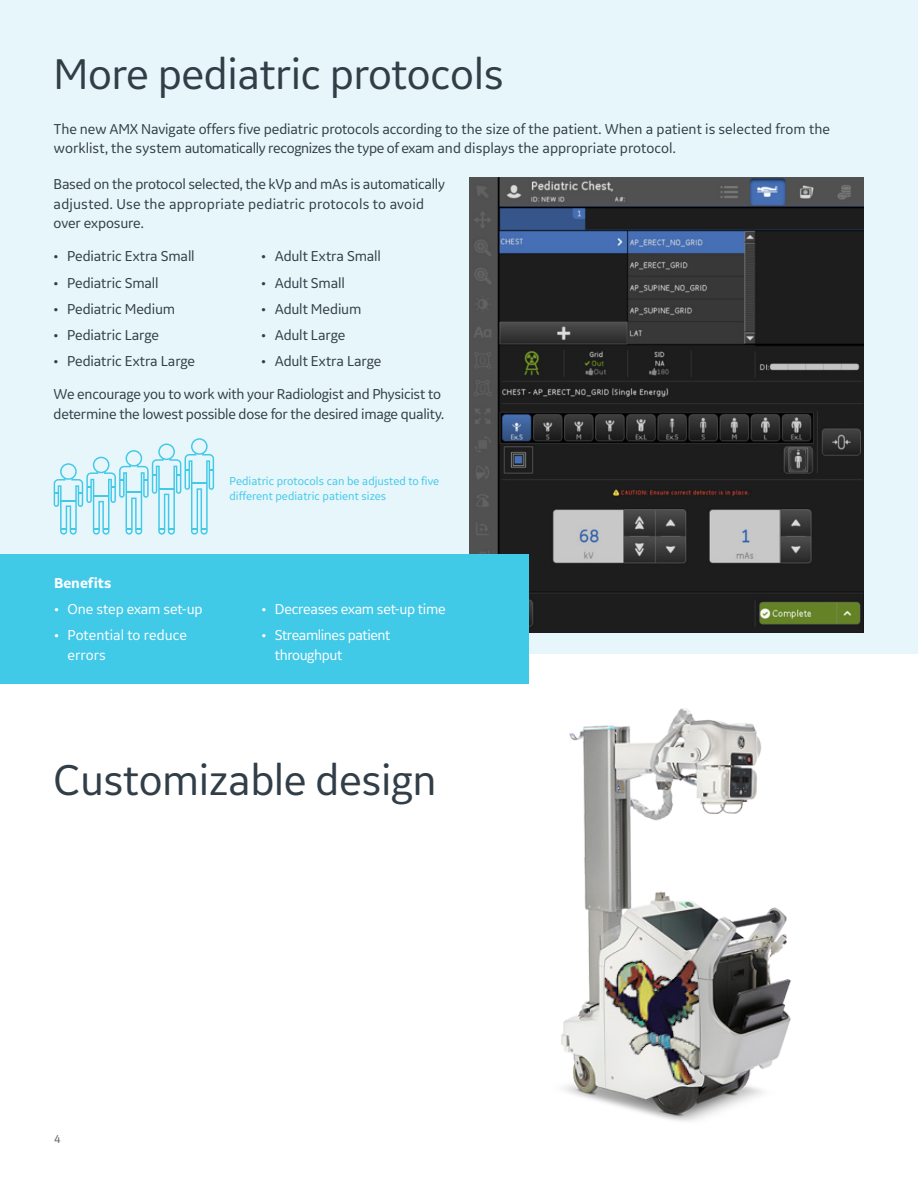
<style>
.page{position:relative;width:918px;height:1188px;background:#fff}
.page>*{position:absolute;margin:0;border:0;box-sizing:border-box;transform-origin:0 0}
.t1{font:45px "GE Inspira Sans";letter-spacing:-.01em;color:#313e48}
.t2{font:15px/19.5px "GE Inspira Sans";letter-spacing:-.01em;color:#313e48}
.t3{font:15px/19.5px "GE Inspira Sans";letter-spacing:-.02em;color:#fff}
.t4{font:15px/19.5px "GE Inspira Sans";color:#fff}
.t5{font:700 15px "GE Inspira Sans";letter-spacing:-.005em;color:#fff}
.t6{font:12px/14.4px "GE Inspira Sans";color:#41c9e8}
.t7{font:12px "GE Inspira Sans";color:#63656a}
</style>
<div class="page">
<div style="left:0;top:0;width:918px;height:654px;background:#e7f6fb"></div>
<img style="left:469px;top:178px;width:395px;height:454px">
<svg style="left:54px;top:438px;width:160px;height:97px"></svg>
<div style="left:0;top:554px;width:528px;height:129px;background:#41c9e8"></div>
<img style="left:561px;top:709px;width:230px;height:412px">
<p class="t1" style="left:54px;top:46px;width:452px">More pediatric protocols</p>
<p class="t2" style="left:54px;top:118px;width:778px">The new AMX Navigate offers five pediatric protocols according to the size of the patient. When a patient is selected from the worklist, the system automatically recognizes the type of exam and displays the appropriate protocol.</p>
<p class="t2" style="left:54px;top:174px;width:393px">Based on the protocol selected, the kVp and mAs is automatically adjusted. Use the appropriate pediatric protocols to avoid over exposure.</p>
<p class="t2" style="left:54px;top:246px;width:143px">• Pediatric Extra Small</p>
<p class="t2" style="left:54px;top:272px;width:107px">• Pediatric Small</p>
<p class="t2" style="left:54px;top:299px;width:123px">• Pediatric Medium</p>
<p class="t2" style="left:54px;top:325px;width:107px">• Pediatric Large</p>
<p class="t2" style="left:54px;top:351px;width:143px">• Pediatric Extra Large</p>
<p class="t2" style="left:261px;top:246px;width:121px">• Adult Extra Small</p>
<p class="t2" style="left:261px;top:272px;width:85px">• Adult Small</p>
<p class="t2" style="left:261px;top:299px;width:102px">• Adult Medium</p>
<p class="t2" style="left:261px;top:325px;width:86px">• Adult Large</p>
<p class="t2" style="left:261px;top:351px;width:122px">• Adult Extra Large</p>
<p class="t2" style="left:54px;top:384px;width:392px">We encourage you to work with your Radiologist and Physicist to determine the lowest possible dose for the desired image quality.</p>
<p class="t6" style="left:230px;top:474px;width:211px">Pediatric protocols can be adjusted to five different pediatric patient sizes</p>
<p class="t5" style="left:54px;top:573px;width:59px">Benefits</p>
<p class="t3" style="left:54px;top:599px;width:150px">• One step exam set-up</p>
<p class="t4" style="left:68px;top:625px;width:121px;text-indent:-14px">• Potential to reduce errors</p>
<p class="t3" style="left:261px;top:599px;width:186px">• Decreases exam set-up time</p>
<p class="t3" style="left:275px;top:625px;width:117px;text-indent:-14px">• Streamlines patient throughput</p>
<p class="t1" style="left:54px;top:752px;width:385px">Customizable design</p>
<p class="t7" style="left:54px;top:1132px;width:8px">4</p>
</div>
